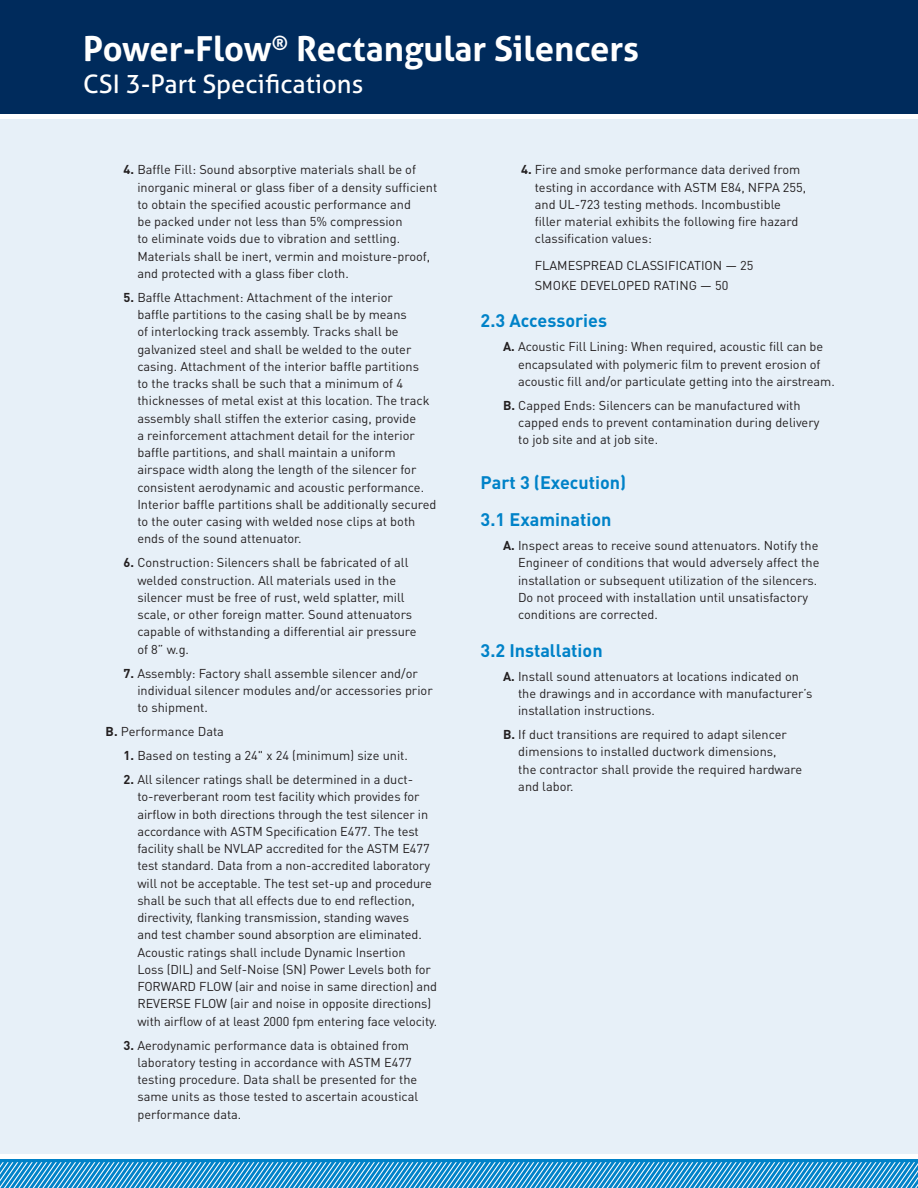
<style>
.page{position:relative;width:918px;height:1188px;background:#fff}
.page>*{position:absolute;margin:0;border:0;box-sizing:border-box;transform-origin:0 0}
.t1{font:700 34.5px "Aller";color:#fff}
.t2{font:25.5px "Aller";color:#fff}
.t3{font:700 18px "DIN Pro";color:#0082c8}
.t4{font:12.75px/17.2px "DIN Pro";color:#231f20}
.s1{font-weight:700}
</style>
<div class="page">
<div style="left:0;top:106px;width:918px;height:1053px;background:#e7f0f8"></div>
<div style="left:0;top:0;width:918px;height:114px;background:#002b5c"></div>
<div style="left:0;top:1159px;width:918px;height:29px;background:linear-gradient(to right,#0082c8,#0082c8)"></div>
<svg style="left:0;top:1163px;width:918px;height:25px;background:#44a3d6"></svg>
<hr style="left:0;top:1154px;width:918px;height:4px;background:#fff">
<div style="left:0;top:114px;width:918px;height:5px;background:#fff"></div>
<p class="t1" style="left:83px;top:28px;width:557px">Power-Flow<sup>®</sup> Rectangular Silencers</p>
<p class="t2" style="left:83px;top:68px;width:282px">CSI 3-Part Specifications</p>
<p class="t4" style="left:137px;top:161px;width:301px;text-indent:-14px"><span class="s1">4.</span> Baffle Fill: Sound absorptive materials shall be of inorganic mineral or glass fiber of a density sufficient to obtain the specified acoustic performance and<br>be packed under not less than 5% compression<br>to eliminate voids due to vibration and settling.<br>Materials shall be inert, vermin and moisture-proof, and protected with a glass fiber cloth.</p>
<p class="t4" style="left:137px;top:288px;width:301px;text-indent:-14px"><span class="s1">5.</span> Baffle Attachment: Attachment of the interior<br>baffle partitions to the casing shall be by means<br>of interlocking track assembly. Tracks shall be galvanized steel and shall be welded to the outer casing. Attachment of the interior baffle partitions<br>to the tracks shall be such that a minimum of 4 thicknesses of metal exist at this location. The track assembly shall stiffen the exterior casing, provide<br>a reinforcement attachment detail for the interior baffle partitions, and shall maintain a uniform airspace width along the length of the silencer for consistent aerodynamic and acoustic performance.<br>Interior baffle partitions shall be additionally secured to the outer casing with welded nose clips at both ends of the sound attenuator.</p>
<p class="t4" style="left:137px;top:554px;width:281px;text-indent:-14px"><span class="s1">6.</span> Construction: Silencers shall be fabricated of all welded construction. All materials used in the silencer must be free of rust, weld splatter, mill scale, or other foreign matter. Sound attenuators capable of withstanding a differential air pressure of 8” w.g.</p>
<p class="t4" style="left:137px;top:664px;width:297px;text-indent:-14px"><span class="s1">7.</span> Assembly: Factory shall assemble silencer and/or individual silencer modules and/or accessories prior to shipment.</p>
<p class="t4" style="left:106px;top:722px;width:120px"><span class="s1">B.</span> Performance Data</p>
<p class="t4" style="left:124px;top:746px;width:286px"><span class="s1">1.</span> Based on testing a 24" x 24 (minimum) size unit.</p>
<p class="t4" style="left:137px;top:770px;width:301px;text-indent:-14px"><span class="s1">2.</span> All silencer ratings shall be determined in a duct&shy;to-reverberant room test facility which provides for airflow in both directions through the test silencer in accordance with ASTM Specification E477. The test facility shall be NVLAP accredited for the ASTM E477 test standard. Data from a non-accredited laboratory will not be acceptable. The test set-up and procedure shall be such that all effects due to end reflection, directivity, flanking transmission, standing waves<br>and test chamber sound absorption are eliminated.<br>Acoustic ratings shall include Dynamic Insertion<br>Loss (DIL) and Self-Noise (SN) Power Levels both for FORWARD FLOW (air and noise in same direction) and REVERSE FLOW (air and noise in opposite directions) with airflow of at least 2000 fpm entering face velocity.</p>
<p class="t4" style="left:137px;top:1036px;width:282px;text-indent:-14px"><span class="s1">3.</span> Aerodynamic performance data is obtained from laboratory testing in accordance with ASTM E477 testing procedure. Data shall be presented for the same units as those tested to ascertain acoustical performance data.</p>
<p class="t4" style="left:535px;top:161px;width:273px;text-indent:-14px"><span class="s1">4.</span> Fire and smoke performance data derived from testing in accordance with ASTM E84, NFPA 255, and UL-723 testing methods. Incombustible filler material exhibits the following fire hazard classification values:</p>
<p class="t4" style="left:535px;top:254px;width:220px;line-height:20.2px">FLAMESPREAD CLASSIFICATION ― 25<br>SMOKE DEVELOPED RATING ― 50</p>
<p class="t3" style="left:481px;top:309px;width:128px">2.3 Accessories</p>
<p class="t4" style="left:518px;top:338px;width:318px;text-indent:-15px"><span class="s1">A.</span> Acoustic Fill Lining: When required, acoustic fill can be encapsulated with polymeric film to prevent erosion of acoustic fill and/or particulate getting into the airstream.</p>
<p class="t4" style="left:518px;top:396px;width:303px;text-indent:-15px"><span class="s1">B.</span> Capped Ends: Silencers can be manufactured with capped ends to prevent contamination during delivery to job site and at job site.</p>
<p class="t3" style="left:481px;top:470px;width:147px">Part 3 (Execution)</p>
<p class="t3" style="left:481px;top:507px;width:132px">3.1 Examination</p>
<p class="t4" style="left:518px;top:536px;width:303px;text-indent:-15px"><span class="s1">A.</span> Inspect areas to receive sound attenuators. Notify the Engineer of conditions that would adversely affect the installation or subsequent utilization of the silencers.<br>Do not proceed with installation until unsatisfactory conditions are corrected.</p>
<p class="t3" style="left:481px;top:638px;width:124px">3.2 Installation</p>
<p class="t4" style="left:518px;top:667px;width:296px;text-indent:-15px"><span class="s1">A.</span> Install sound attenuators at locations indicated on the drawings and in accordance with manufacturer’s installation instructions.</p>
<p class="t4" style="left:518px;top:725px;width:285px;text-indent:-15px"><span class="s1">B.</span> If duct transitions are required to adapt silencer dimensions to installed ductwork dimensions,<br>the contractor shall provide the required hardware and labor.</p>
</div>
